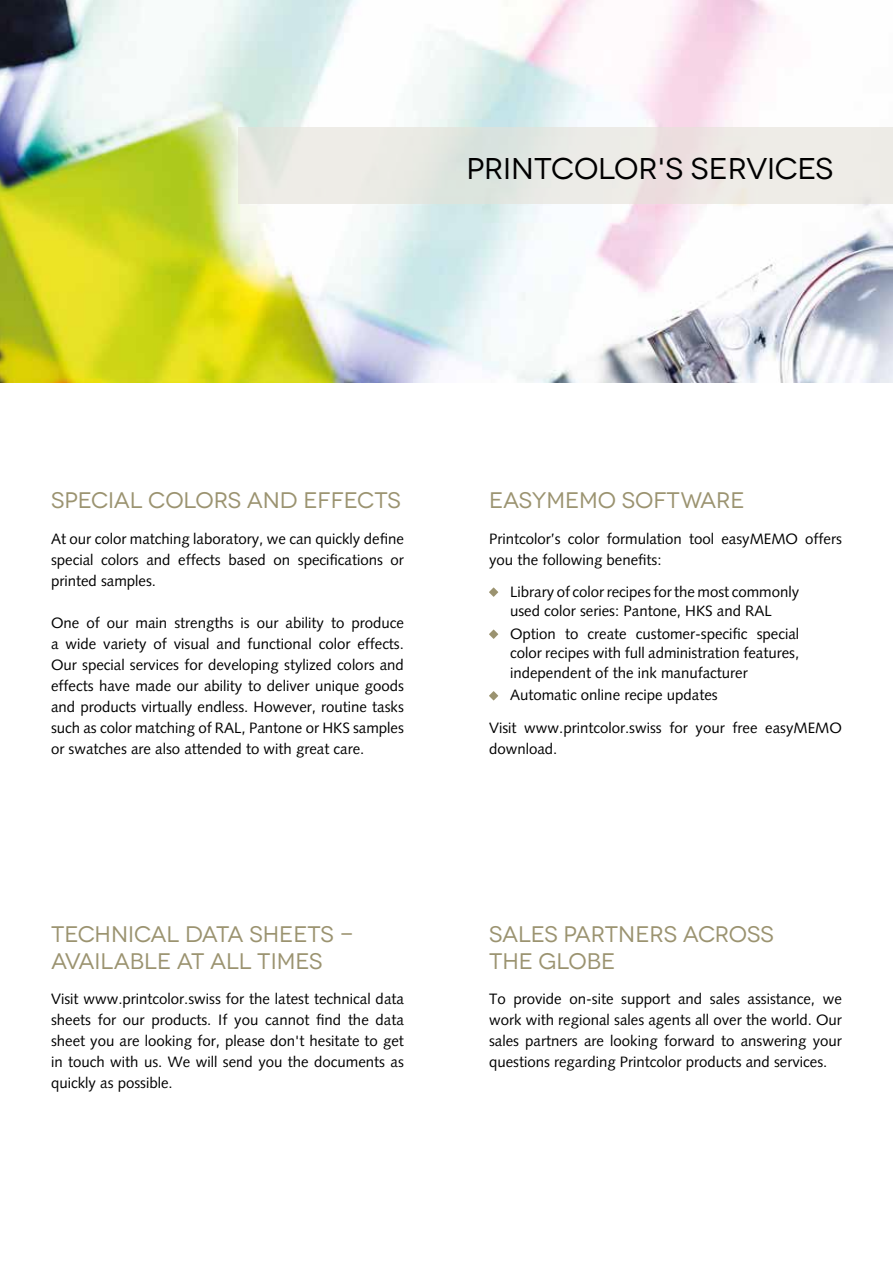
<style>
.page{position:relative;width:893px;height:1263px;background:#fff}
.page>*{position:absolute;margin:0;border:0;box-sizing:border-box;transform-origin:0 0}
.t1{font:30px "Novecentowide";letter-spacing:-.005em;color:#000}
.t2{font:22.5px/27px "Novecentowide";letter-spacing:-.005em;color:#9b9370}
.t3{font:15px/21px "Syntax LTCE";color:#000;text-align:justify}
</style>
<div class="page">
<img style="left:0;top:0;width:893px;height:383px">
<svg style="left:238px;top:128px;width:655px;height:76px;background:#e9e8e3"></svg>
<svg style="left:489px;top:587px;width:9px;height:10px"></svg>
<svg style="left:489px;top:629px;width:9px;height:10px"></svg>
<svg style="left:489px;top:691px;width:9px;height:10px"></svg>
<h1 class="t1" style="left:466px;top:150px;width:369px">PRINTCOLOR'S SERVICES</h1>
<h2 class="t2" style="left:51px;top:487px;width:351px">SPECIAL COLORS AND EFFECTS</h2>
<h2 class="t2" style="left:489px;top:487px;width:257px">EASYMEMO SOFTWARE</h2>
<p class="t3" style="left:489px;top:528px;width:354px">Printcolor’s color formulation tool easyMEMO offers you the following benefits:</p>
<p class="t3" style="left:51px;top:528px;width:354px">At our color matching laboratory, we can quickly define special colors and effects based on specifications or printed samples.</p>
<p class="t3" style="left:51px;top:612px;width:354px">One of our main strengths is our ability to produce a wide variety of visual and functional color effects.<br>Our special services for developing stylized colors and effects have made our ability to deliver unique goods and products virtually endless. However, routine tasks such as color matching of RAL, Pantone or HKS samples or swatches are also attended to with great care.</p>
<p class="t3" style="left:510px;top:582px;width:291px;line-height:19.5px">Library of color recipes for the most commonly used color series: Pantone, HKS and RAL</p>
<p class="t3" style="left:510px;top:624px;width:291px;line-height:19.5px">Option to create customer-specific special color recipes with full administration features, independent of the ink manufacturer</p>
<p class="t3" style="left:510px;top:685px;width:209px">Automatic online recipe updates</p>
<p class="t3" style="left:489px;top:717px;width:354px">Visit www.printcolor.swiss for your free easyMEMO download.</p>
<h2 class="t2" style="left:51px;top:921px;width:305px">TECHNICAL DATA SHEETS -<br>AVAILABLE AT ALL TIMES</h2>
<p class="t3" style="left:51px;top:989px;width:354px">Visit www.printcolor.swiss for the latest technical data sheets for our products. If you cannot find the data sheet you are looking for, please don't hesitate to get in touch with us. We will send you the documents as quickly as possible.</p>
<h2 class="t2" style="left:489px;top:921px;width:286px">SALES PARTNERS ACROSS<br>THE GLOBE</h2>
<p class="t3" style="left:489px;top:989px;width:354px">To provide on-site support and sales assistance, we work with regional sales agents all over the world. Our sales partners are looking forward to answering your questions regarding Printcolor products and services.</p>
</div>
